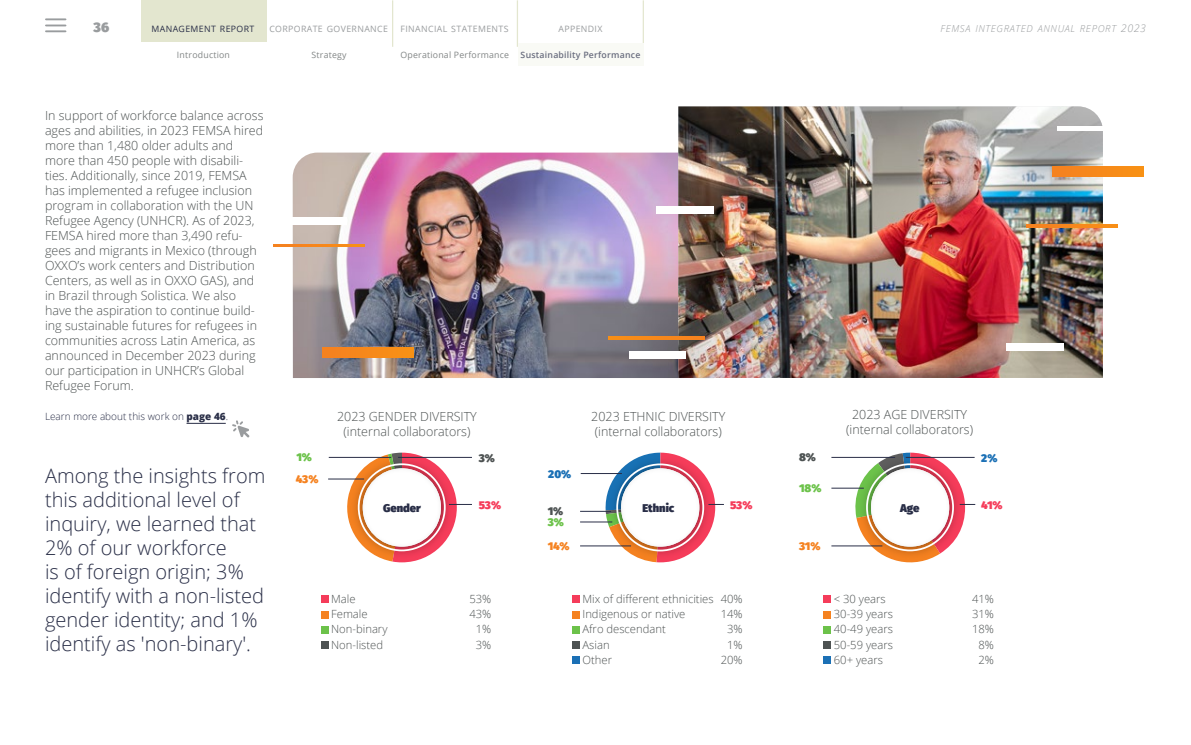
<style>
.page{position:relative;width:1191px;height:745px;background:#fff}
.page>*{position:absolute;margin:0;border:0;box-sizing:border-box;transform-origin:0 0}
.t1{font:300 20px/24px "Open Sans";color:#292e47}
.t2{font:900 13.75px "Fira Sans";color:#999c9e}
.t3{font:300 12.5px/15px "Open Sans";color:#4d5252}
.t4{font:300 11.25px/15.2px "Open Sans";color:#4d5252}
.t5{font:900 11.25px "Fira Sans";color:#292e47}
.t6{font:900 11.25px "Fira Sans";color:#f53c5a}
.t7{font:900 11.25px "Fira Sans";color:#f58220}
.t8{font:900 11.25px "Fira Sans";color:#6cc24a}
.t9{font:900 11.25px "Fira Sans";color:#4d5252}
.t10{font:900 11.25px "Fira Sans";color:#1b70b5}
.t11{font:300 10px "Open Sans";color:#292e47}
.t12{font:italic 300 9.62px "Open Sans";letter-spacing:.07em;color:#999c9e}
.t13{font:8.75px "Open Sans";letter-spacing:.045em;color:#999c9e}
.t14{font:8.75px "Open Sans";letter-spacing:.025em;color:#828686}
.t15{font:600 8.75px "Open Sans";letter-spacing:.025em;color:#696d7e}
.t16{font:8.75px "Open Sans";letter-spacing:.045em;color:#292e47}
.s1{font-size:10.62px}
.s2{font-weight:800}
</style>
<div class="page">
<img style="left:293px;top:152px;width:385px;height:226px">
<img style="left:678px;top:106px;width:425px;height:272px">
<div style="left:322px;top:347px;width:91px;height:10px;background:#f7891b"></div>
<div style="left:291px;top:216px;width:56px;height:8px;background:#fff"></div>
<hr style="left:273px;top:244px;width:91px;height:2px;background:#f6871c">
<div style="left:1057px;top:126px;width:91px;height:5px;background:#fff"></div>
<div style="left:656px;top:206px;width:58px;height:8px;background:#fff"></div>
<div style="left:1006px;top:343px;width:58px;height:8px;background:#fff"></div>
<hr style="left:1026px;top:224px;width:91px;height:3px;background:#f6871c">
<div style="left:1052px;top:166px;width:91px;height:10px;background:#f7891b"></div>
<hr style="left:609px;top:336px;width:95px;height:3px;background:#f7881b">
<div style="left:629px;top:350px;width:56px;height:8px;background:#fff"></div>
<hr style="left:186px;top:423px;width:40px;height:1px;background:#292e47">
<div style="left:321px;top:595px;width:7px;height:7px;background:#f53c5a"></div>
<div style="left:321px;top:610px;width:7px;height:7px;background:#f58220"></div>
<div style="left:321px;top:626px;width:7px;height:7px;background:#6cc24a"></div>
<div style="left:321px;top:641px;width:7px;height:7px;background:#4d5252"></div>
<div style="left:572px;top:595px;width:7px;height:7px;background:#f53c5a"></div>
<div style="left:572px;top:610px;width:7px;height:7px;background:#f58220"></div>
<div style="left:572px;top:626px;width:7px;height:7px;background:#6cc24a"></div>
<div style="left:572px;top:641px;width:7px;height:7px;background:#4d5252"></div>
<div style="left:572px;top:656px;width:7px;height:7px;background:#1b70b5"></div>
<div style="left:824px;top:595px;width:7px;height:7px;background:#f53c5a"></div>
<div style="left:824px;top:610px;width:7px;height:7px;background:#f58220"></div>
<div style="left:824px;top:626px;width:7px;height:7px;background:#6cc24a"></div>
<div style="left:824px;top:641px;width:7px;height:7px;background:#4d5252"></div>
<div style="left:824px;top:656px;width:7px;height:7px;background:#1b70b5"></div>
<svg style="left:344px;top:452px;width:128px;height:110px"></svg>
<svg style="left:604px;top:452px;width:120px;height:110px"></svg>
<svg style="left:852px;top:452px;width:123px;height:111px"></svg>
<hr style="left:398px;top:457px;width:74px;height:1px;background:#292e47">
<hr style="left:905px;top:457px;width:69px;height:1px;background:#292e47">
<hr style="left:328px;top:478px;width:36px;height:1px;background:#292e47">
<hr style="left:580px;top:510px;width:31px;height:1px;background:#292e47">
<hr style="left:580px;top:521px;width:32px;height:1px;background:#292e47">
<hr style="left:580px;top:545px;width:51px;height:1px;background:#292e47">
<hr style="left:831px;top:545px;width:51px;height:1px;background:#292e47">
<hr style="left:329px;top:457px;width:62px;height:1px;background:#292e47">
<hr style="left:831px;top:457px;width:64px;height:1px;background:#292e47">
<hr style="left:831px;top:487px;width:33px;height:1px;background:#292e47">
<hr style="left:581px;top:473px;width:41px;height:1px;background:#292e47">
<svg style="left:232px;top:420px;width:17px;height:17px"></svg>
<div style="left:141px;top:0;width:125px;height:41px;background:#e3e6cf"></div>
<hr style="left:642px;top:0;width:2px;height:47px;background:#e3e6cf">
<hr style="left:517px;top:0;width:1px;height:47px;background:#e3e6cf">
<hr style="left:392px;top:0;width:1px;height:47px;background:#e3e6cf">
<div style="left:517px;top:43px;width:126px;height:23px;background:#f9faf5"></div>
<hr style="left:46px;top:18px;width:20px;height:2px;background:#999c9e">
<svg style="left:46px;top:25px;width:20px;height:1px"></svg>
<hr style="left:46px;top:30px;width:20px;height:2px;background:#999c9e">
<p class="t2" style="left:94px;top:15px;width:17px">36</p>
<p class="t12" style="left:940px;top:22px;width:207px">FEMSA INTEGRATED ANNUAL REPORT <span class="s1">2023</span></p>
<p class="t15" style="left:520px;top:49px;width:121px">Sustainability Performance</p>
<p class="t16" style="left:151px;top:23px;width:104px">MANAGEMENT REPORT</p>
<p class="t13" style="left:269px;top:23px;width:120px">CORPORATE GOVERNANCE</p>
<p class="t13" style="left:400px;top:23px;width:109px">FINANCIAL STATEMENTS</p>
<p class="t13" style="left:558px;top:23px;width:46px">APPENDIX</p>
<p class="t14" style="left:177px;top:49px;width:55px">Introduction</p>
<p class="t14" style="left:312px;top:49px;width:37px">Strategy</p>
<p class="t14" style="left:400px;top:49px;width:110px">Operational Performance</p>
<p class="t3" style="left:45px;top:108px;width:220px">In support of workforce balance across ages and abilities, in 2023 FEMSA hired more than 1,480 older adults and more than 450 people with disabili&shy;ties. Additionally, since 2019, FEMSA has implemented a refugee inclusion program in collaboration with the UN Refugee Agency (UNHCR). As of 2023, FEMSA hired more than 3,490 refu&shy;gees and migrants in Mexico (through OXXO’s work centers and Distribution Centers, as well as in OXXO GAS), and in Brazil through Solistica. We also have the aspiration to continue build&shy;ing sustainable futures for refugees in communities across Latin America, as announced in December 2023 during our participation in UNHCR’s Global Refugee Forum.</p>
<p class="t11" style="left:45px;top:409px;width:185px">Learn more about this work on <span class="s2">page 46</span>.</p>
<p class="t3" style="left:337px;top:408px;width:141px;text-align:center">2023 GENDER DIVERSITY (internal collaborators)</p>
<p class="t3" style="left:591px;top:408px;width:136px">2023 ETHNIC DIVERSITY (internal collaborators)</p>
<p class="t3" style="left:846px;top:406px;width:128px;text-align:center">2023 AGE DIVERSITY (internal collaborators)</p>
<h1 class="t1" style="left:45px;top:463px;width:222px">Among the insights from this additional level of inquiry, we learned that<br>2% of our workforce<br>is of foreign origin; 3% identify with a non-listed gender identity; and 1% identify as 'non-binary'.</h1>
<p class="t8" style="left:296px;top:447px;width:17px">1%</p>
<p class="t9" style="left:799px;top:447px;width:18px">8%</p>
<p class="t8" style="left:799px;top:477px;width:24px">18%</p>
<p class="t9" style="left:478px;top:447px;width:18px">3%</p>
<p class="t10" style="left:981px;top:447px;width:18px">2%</p>
<p class="t10" style="left:548px;top:463px;width:24px">20%</p>
<p class="t7" style="left:296px;top:468px;width:24px">43%</p>
<p class="t6" style="left:478px;top:494px;width:24px">53%</p>
<p class="t6" style="left:730px;top:494px;width:24px">53%</p>
<p class="t6" style="left:981px;top:494px;width:23px">41%</p>
<p class="t5" style="left:383px;top:497px;width:39px">Gender</p>
<p class="t5" style="left:642px;top:497px;width:33px">Ethnic</p>
<p class="t5" style="left:900px;top:497px;width:21px">Age</p>
<p class="t9" style="left:547px;top:500px;width:17px">1%</p>
<p class="t8" style="left:547px;top:511px;width:18px">3%</p>
<p class="t7" style="left:547px;top:535px;width:23px">14%</p>
<p class="t7" style="left:799px;top:535px;width:23px">31%</p>
<p class="t4" style="left:331px;top:590px;width:26px">Male</p>
<p class="t4" style="left:469px;top:590px;width:23px">53%</p>
<p class="t4" style="left:331px;top:605px;width:38px">Female</p>
<p class="t4" style="left:469px;top:605px;width:23px">43%</p>
<p class="t4" style="left:331px;top:621px;width:58px">Non-binary</p>
<p class="t4" style="left:476px;top:621px;width:17px">1%</p>
<p class="t4" style="left:331px;top:636px;width:53px">Non-listed</p>
<p class="t4" style="left:476px;top:636px;width:17px">3%</p>
<p class="t4" style="left:582px;top:590px;width:162px">Mix of different ethnicities 40%<br>Indigenous or native</p>
<p class="t4" style="left:720px;top:605px;width:23px">14%</p>
<p class="t4" style="left:582px;top:621px;width:85px">Afro descendant</p>
<p class="t4" style="left:727px;top:621px;width:17px">3%</p>
<p class="t4" style="left:582px;top:636px;width:29px">Asian</p>
<p class="t4" style="left:727px;top:636px;width:17px">1%</p>
<p class="t4" style="left:582px;top:651px;width:31px">Other</p>
<p class="t4" style="left:720px;top:651px;width:23px">20%</p>
<p class="t4" style="left:834px;top:590px;width:54px">&lt; 30 years</p>
<p class="t4" style="left:972px;top:590px;width:23px">41%</p>
<p class="t4" style="left:834px;top:605px;width:61px">30-39 years</p>
<p class="t4" style="left:972px;top:605px;width:23px">31%</p>
<p class="t4" style="left:834px;top:621px;width:61px">40-49 years</p>
<p class="t4" style="left:972px;top:621px;width:23px">18%</p>
<p class="t4" style="left:834px;top:636px;width:61px">50-59 years</p>
<p class="t4" style="left:978px;top:636px;width:17px">8%</p>
<p class="t4" style="left:834px;top:651px;width:51px">60+ years</p>
<p class="t4" style="left:978px;top:651px;width:17px">2%</p>
</div>
